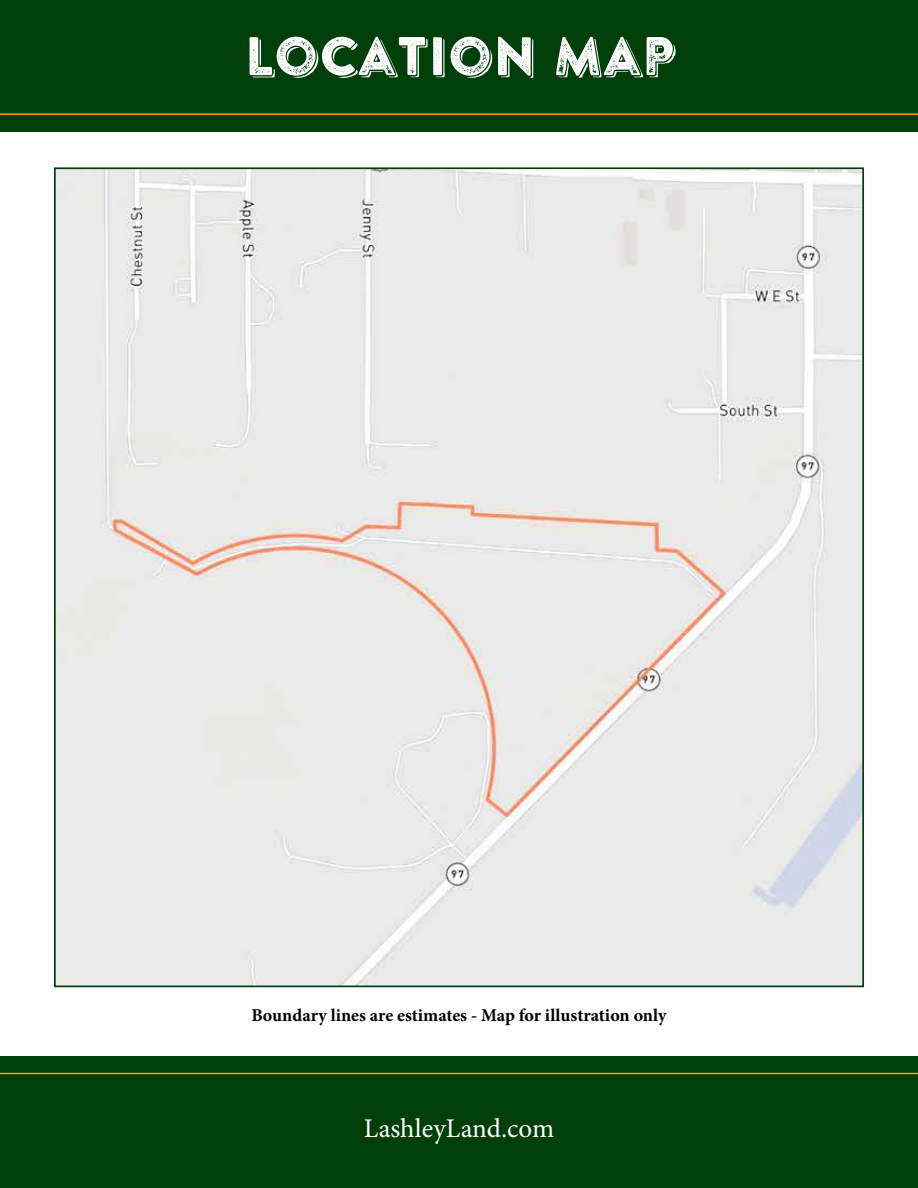
<style>
.page{position:relative;width:918px;height:1188px;background:#fff}
.page>*{position:absolute;margin:0;border:0;box-sizing:border-box;transform-origin:0 0}
.t1{font:54px "Brandon Printed Two Shadow";color:#fff}
.t2{font:27px "Minion Pro";color:#fff}
.t3{font:700 18px "Minion Pro";color:#000}
</style>
<div class="page">
<div style="left:0;top:1056px;width:918px;height:132px;background:#003e0a"></div>
<hr style="left:0;top:1073px;width:918px;height:1px;background:#f5a81d">
<div style="left:0;top:0;width:918px;height:132px;background:#003e0a"></div>
<hr style="left:0;top:113px;width:918px;height:2px;background:#f5a81d">
<img style="left:57px;top:170px;width:804px;height:814px">
<h1 class="t1" style="left:244px;top:22px;width:433px">LOCATION MAP</h1>
<p class="t3" style="left:251px;top:1002px;width:417px">Boundary lines are estimates - Map for illustration only</p>
<h2 class="t2" style="left:364px;top:1110px;width:192px">LashleyLand.com</h2>
</div>
